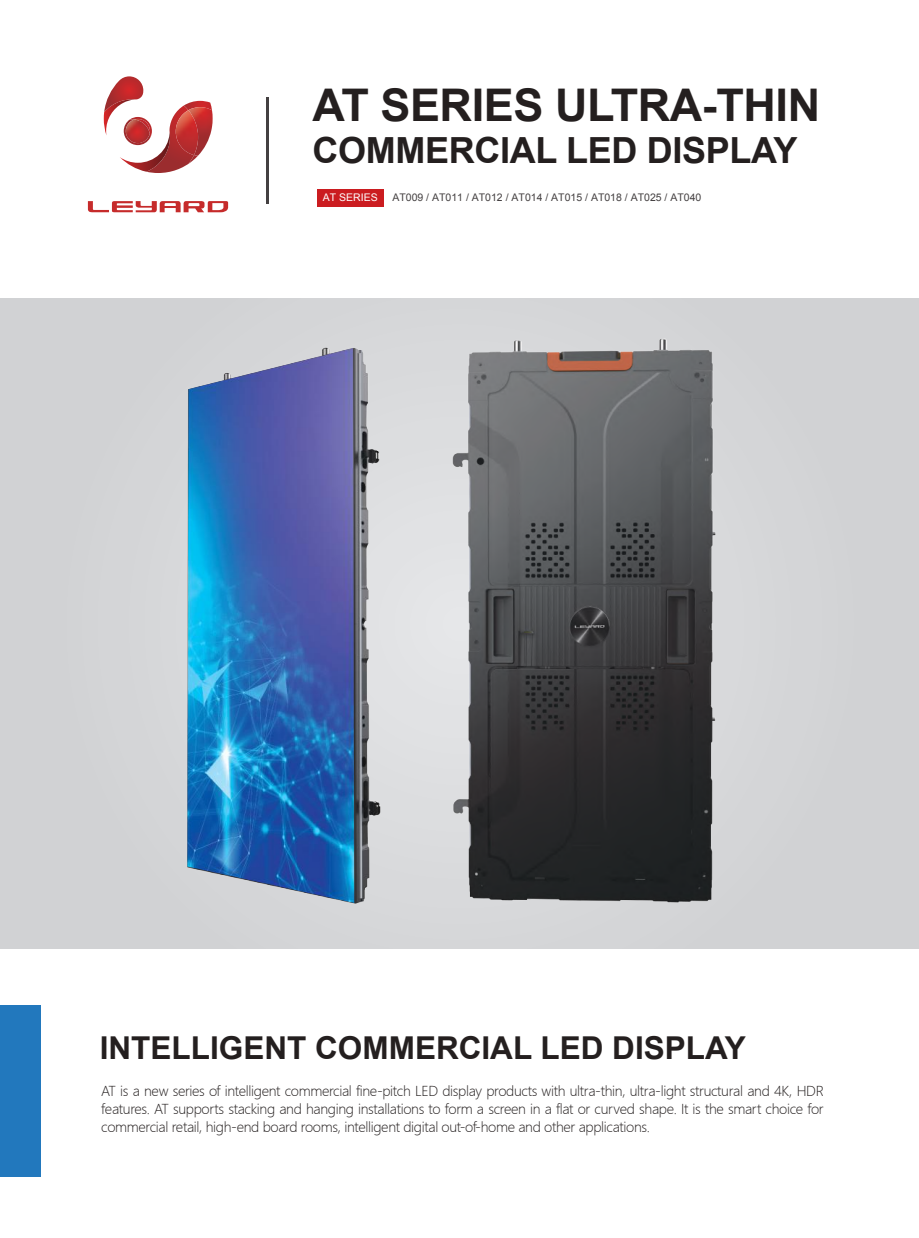
<style>
.page{position:relative;width:919px;height:1238px;background:#fff}
.page>*{position:absolute;margin:0;border:0;box-sizing:border-box;transform-origin:0 0}
.t1{font:700 45px "Arial";letter-spacing:-.01em;color:#241f1f}
.t2{font:700 36px "Arial";letter-spacing:-.01em;color:#241f1f}
.t3{font:700 31.5px "Arial";color:#241f1f}
.t4{font:300 13.5px/18px "Microsoft Ya Hei";letter-spacing:-.025em;color:#241f1f;text-align:justify}
.t5{font:10.5px "Arial";color:#444041}
.t6{font:10.5px "Arial";color:#fff}
</style>
<div class="page">
<div style="left:0;top:299px;width:918px;height:649px;background:#d2d3d5"></div>
<div style="left:317px;top:189px;width:67px;height:17px;background:#cb1c20"></div>
<div style="left:0;top:1005px;width:40px;height:171px;background:#2278bd"></div>
<svg style="left:88px;top:201px;width:140px;height:11px"></svg>
<svg style="left:104px;top:76px;width:108px;height:97px"></svg>
<img style="left:176px;top:110px;width:37px;height:46px">
<img style="left:188px;top:107px;width:24px;height:49px">
<img style="left:126px;top:119px;width:24px;height:24px">
<hr style="left:267px;top:98px;width:2px;height:106px;background:#444041">
<img style="left:423px;top:338px;width:293px;height:565px">
<img style="left:325px;top:347px;width:76px;height:557px">
<img style="left:187px;top:348px;width:167px;height:554px">
<h1 class="t1" style="left:312px;top:75px;width:509px">AT SERIES ULTRA-THIN</h1>
<h2 class="t2" style="left:312px;top:126px;width:486px">COMMERCIAL LED DISPLAY</h2>
<p class="t6" style="left:323px;top:190px;width:56px">AT SERIES</p>
<p class="t5" style="left:392px;top:190px;width:310px">AT009 / AT011 / AT012 / AT014 / AT015 / AT018 / AT025 / AT040</p>
<h3 class="t3" style="left:100px;top:1027px;width:647px">INTELLIGENT COMMERCIAL LED DISPLAY</h3>
<p class="t4" style="left:101px;top:1081px;width:724px">AT is a new series of intelligent commercial fine-pitch LED display products with ultra-thin, ultra-light structural and 4K, HDR features. AT supports stacking and hanging installations to form a screen in a flat or curved shape. It is the smart choice for commercial retail, high-end board rooms, intelligent digital out-of-home and other applications.</p>
</div>
